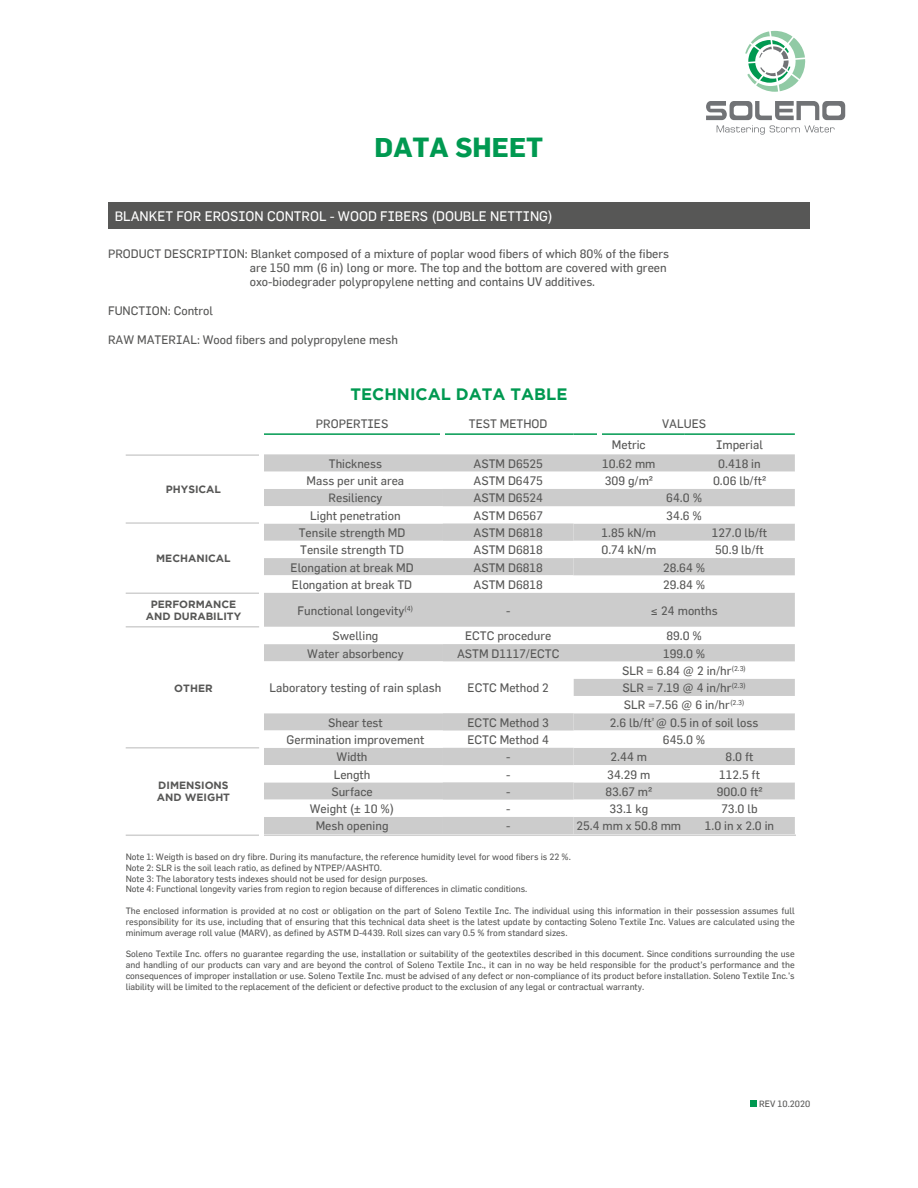
<style>
.page{position:relative;width:918px;height:1188px;background:#fff}
.page>*{position:absolute;margin:0;border:0;box-sizing:border-box;transform-origin:0 0}
.t1{font:27px "Soleno Mega Titre";color:#009951}
.t2{font:16.5px "Soleno titre";color:#009951}
.t3{font:13.5px "Soleno texte";color:#fff}
.t4{font:12px/17.2px "Soleno texte";color:#575756;text-align:justify}
.t5{font:10.5px/12px "Soleno titre";color:#575756;text-align:center}
.t6{font:9px/10.8px "Soleno texte";color:#575756;text-align:justify}
.s1{font-family:"Arial"}
.s2{font-family:"Avenir";font-weight:500;font-size:10.5px}
</style>
<div class="page">
<svg style="left:745px;top:31px;width:61px;height:61px"></svg>
<svg style="left:706px;top:101px;width:139px;height:34px"></svg>
<div style="left:750px;top:1101px;width:7px;height:6px;background:#009951"></div>
<div style="left:108px;top:202px;width:702px;height:28px;background:#575756"></div>
<svg style="left:264px;top:454px;width:531px;height:380px;background:#cdcdcd"></svg>
<svg style="left:264px;top:472px;width:179px;height:345px"></svg>
<svg style="left:443px;top:472px;width:352px;height:17px"></svg>
<svg style="left:443px;top:489px;width:352px;height:345px;fill:#ccc"></svg>
<hr style="left:261px;top:433px;width:182px;height:2px;background:#009951">
<hr style="left:443px;top:433px;width:130px;height:2px;background:#009951">
<hr style="left:573px;top:433px;width:111px;height:2px;background:#009951">
<hr style="left:684px;top:433px;width:111px;height:2px;background:#009951">
<hr style="left:126px;top:522px;width:136px;height:2px;background:#d0d0d0">
<hr style="left:126px;top:454px;width:136px;height:2px;background:#d0d0d0">
<hr style="left:126px;top:835px;width:670px;height:1px;background:#d0d0d0">
<hr style="left:126px;top:592px;width:136px;height:2px;background:#d0d0d0">
<hr style="left:259px;top:422px;width:4px;height:418px;background:#fff">
<hr style="left:126px;top:626px;width:133px;height:2px;background:#d0d0d0">
<hr style="left:126px;top:747px;width:133px;height:2px;background:#d0d0d0">
<h1 class="t1" style="left:375px;top:131px;width:170px">DATA SHEET</h1>
<h3 class="t3" style="left:115px;top:208px;width:440px">BLANKET FOR EROSION CONTROL - WOOD FIBERS (DOUBLE NETTING)</h3>
<p class="t4" style="left:250px;top:246px;width:421px;line-height:14.4px;text-align:left;text-indent:-142px">PRODUCT DESCRIPTION: Blanket composed of a mixture of poplar wood fibers of which 80% of the fibers are 150 mm (6 in) long or more. The top and the bottom are covered with green oxo-biodegrader polypropylene netting and contains UV additives.</p>
<h3 class="t4" style="left:108px;top:302px;width:107px">FUNCTION: Control</h3>
<h3 class="t4" style="left:108px;top:331px;width:292px">RAW MATERIAL: Wood fibers and polypropylene mesh</h3>
<p class="t5" style="left:166px;top:483px;width:57px">PHYSICAL</p>
<p class="t5" style="left:156px;top:552px;width:76px">MECHANICAL</p>
<h2 class="t2" style="left:351px;top:384px;width:218px">TECHNICAL DATA TABLE</h2>
<h3 class="t4" style="left:316px;top:414px;width:74px">PROPERTIES</h3>
<h3 class="t4" style="left:469px;top:414px;width:80px">TEST METHOD</h3>
<h3 class="t4" style="left:662px;top:414px;width:46px">VALUES</h3>
<h3 class="t4" style="left:612px;top:436px;width:35px">Metric</h3>
<h3 class="t4" style="left:716px;top:436px;width:48px">Imperial</h3>
<h3 class="t4" style="left:329px;top:455px;width:55px">Thickness</h3>
<h3 class="t4" style="left:474px;top:455px;width:71px">ASTM D6525</h3>
<h3 class="t4" style="left:602px;top:455px;width:55px">10.62 mm</h3>
<h3 class="t4" style="left:718px;top:455px;width:44px">0.418 in</h3>
<h3 class="t4" style="left:307px;top:472px;width:99px">Mass per unit area</h3>
<h3 class="t4" style="left:474px;top:472px;width:71px">ASTM D6475</h3>
<h3 class="t4" style="left:605px;top:472px;width:50px">309 g/m<span class="s1">²</span></h3>
<h3 class="t4" style="left:713px;top:472px;width:55px">0.06 lb/ft<span class="s1">²</span></h3>
<h3 class="t4" style="left:329px;top:489px;width:55px">Resiliency</h3>
<h3 class="t4" style="left:473px;top:489px;width:71px">ASTM D6524</h3>
<h3 class="t4" style="left:666px;top:489px;width:37px">64.0 %</h3>
<h3 class="t4" style="left:310px;top:506px;width:92px">Light penetration</h3>
<h3 class="t4" style="left:474px;top:506px;width:71px">ASTM D6567</h3>
<h3 class="t4" style="left:666px;top:506px;width:37px">34.6 %</h3>
<h3 class="t4" style="left:299px;top:524px;width:108px">Tensile strength MD</h3>
<h3 class="t4" style="left:474px;top:524px;width:71px">ASTM D6818</h3>
<h3 class="t4" style="left:602px;top:524px;width:56px">1.85 kN/m</h3>
<h3 class="t4" style="left:712px;top:524px;width:57px">127.0 lb/ft</h3>
<h3 class="t4" style="left:300px;top:541px;width:105px">Tensile strength TD</h3>
<h3 class="t4" style="left:474px;top:541px;width:71px">ASTM D6818</h3>
<h3 class="t4" style="left:601px;top:541px;width:56px">0.74 kN/m</h3>
<h3 class="t4" style="left:715px;top:541px;width:50px">50.9 lb/ft</h3>
<h3 class="t4" style="left:291px;top:558px;width:125px">Elongation at break MD</h3>
<h3 class="t4" style="left:474px;top:558px;width:71px">ASTM D6818</h3>
<h3 class="t4" style="left:663px;top:558px;width:44px">28.64 %</h3>
<h3 class="t4" style="left:292px;top:576px;width:122px">Elongation at break TD</h3>
<h3 class="t4" style="left:474px;top:576px;width:71px">ASTM D6818</h3>
<h3 class="t4" style="left:663px;top:576px;width:44px">29.84 %</h3>
<p class="t5" style="left:146px;top:598px;width:97px">PERFORMANCE<br>AND DURABILITY</p>
<h3 class="t4" style="left:298px;top:601px;width:117px">Functional longevity<sup>(4)</sup></h3>
<h3 class="t4" style="left:506px;top:601px;width:6px">-</h3>
<h3 class="t4" style="left:651px;top:601px;width:68px"><span class="s2">≤</span> 24 months</h3>
<p class="t5" style="left:174px;top:682px;width:40px">OTHER</p>
<h3 class="t4" style="left:332px;top:627px;width:48px">Swelling</h3>
<h3 class="t4" style="left:465px;top:627px;width:88px">ECTC procedure</h3>
<h3 class="t4" style="left:666px;top:627px;width:37px">89.0 %</h3>
<h3 class="t4" style="left:307px;top:644px;width:98px">Water absorbency</h3>
<h3 class="t4" style="left:457px;top:644px;width:104px">ASTM D1117/ECTC</h3>
<h3 class="t4" style="left:663px;top:644px;width:44px">199.0 %</h3>
<h3 class="t4" style="left:270px;top:679px;width:173px">Laboratory testing of rain splash</h3>
<h3 class="t4" style="left:468px;top:679px;width:83px">ECTC Method 2</h3>
<h3 class="t4" style="left:622px;top:662px;width:125px">SLR = 6.84 @ 2 in/hr<sup>(2.3)<br></sup>SLR = 7.19 @ 4 in/hr<sup>(2.3)<br></sup>SLR =7.56 @ 6 in/hr<sup>(2.3)</sup></h3>
<h3 class="t4" style="left:328px;top:713px;width:56px">Shear test</h3>
<h3 class="t4" style="left:468px;top:713px;width:83px">ECTC Method 3</h3>
<h3 class="t4" style="left:610px;top:713px;width:150px">2.6 lb/ft<sup>²</sup> @ 0.5 in of soil loss</h3>
<h3 class="t4" style="left:287px;top:731px;width:139px">Germination improvement</h3>
<h3 class="t4" style="left:467px;top:731px;width:83px">ECTC Method 4</h3>
<h3 class="t4" style="left:663px;top:731px;width:44px">645.0 %</h3>
<h3 class="t4" style="left:337px;top:748px;width:32px">Width</h3>
<h3 class="t4" style="left:506px;top:748px;width:6px">-</h3>
<h3 class="t4" style="left:611px;top:748px;width:38px">2.44 m</h3>
<h3 class="t4" style="left:726px;top:748px;width:29px">8.0 ft</h3>
<h3 class="t4" style="left:334px;top:765px;width:38px">Length</h3>
<h3 class="t4" style="left:506px;top:765px;width:6px">-</h3>
<h3 class="t4" style="left:607px;top:765px;width:45px">34.29 m</h3>
<h3 class="t4" style="left:719px;top:765px;width:42px">112.5 ft</h3>
<h3 class="t4" style="left:331px;top:783px;width:43px">Surface</h3>
<h3 class="t4" style="left:506px;top:783px;width:6px">-</h3>
<h3 class="t4" style="left:605px;top:783px;width:48px">83.67 m<span class="s1">²</span></h3>
<h3 class="t4" style="left:717px;top:783px;width:47px">900.0 ft<span class="s1">²</span></h3>
<h3 class="t4" style="left:310px;top:800px;width:86px">Weight (<span class="s1">±</span> 10 %)</h3>
<h3 class="t4" style="left:506px;top:800px;width:6px">-</h3>
<h3 class="t4" style="left:609px;top:800px;width:40px">33.1 kg</h3>
<h3 class="t4" style="left:721px;top:800px;width:38px">73.0 lb</h3>
<h3 class="t4" style="left:316px;top:817px;width:74px">Mesh opening</h3>
<h3 class="t4" style="left:506px;top:817px;width:6px">-</h3>
<h3 class="t4" style="left:576px;top:817px;width:106px">25.4 mm x 50.8 mm</h3>
<h3 class="t4" style="left:705px;top:817px;width:71px">1.0 in x 2.0 in</h3>
<p class="t6" style="left:126px;top:851px;width:447px;text-align:left">Note 1: Weigth is based on dry fibre. During its manufacture, the reference humidity level for wood fibers is 22 %.<br>Note 2: SLR is the soil leach ratio, as defined by NTPEP/AASHTO.<br>Note 3: The laboratory tests indexes should not be used for design purposes.<br>Note 4: Functional longevity varies from region to region because of differences in climatic conditions.</p>
<p class="t6" style="left:126px;top:905px;width:671px">The enclosed information is provided at no cost or obligation on the part of Soleno Textile Inc. The individual using this information in their possession assumes full responsibility for its use, including that of ensuring that this technical data sheet is the latest update by contacting Soleno Textile Inc. Values are calculated using the minimum average roll value (MARV), as defined by ASTM D-4439. Roll sizes can vary 0.5 % from standard sizes.</p>
<p class="t6" style="left:126px;top:948px;width:671px">Soleno Textile Inc. offers no guarantee regarding the use, installation or suitability of the geotextiles described in this document. Since conditions surrounding the use and handling of our products can vary and are beyond the control of Soleno Textile Inc., it can in no way be held responsible for the product’s performance and the consequences of improper installation or use. Soleno Textile Inc. must be advised of any defect or non-compliance of its product before installation. Soleno Textile Inc.’s liability will be limited to the replacement of the deficient or defective product to the exclusion of any legal or contractual warranty.</p>
<p class="t5" style="left:157px;top:779px;width:75px;text-align:left">DIMENSIONS<br>AND WEIGHT</p>
<p class="t6" style="left:759px;top:1098px;width:53px">REV 10.2020</p>
</div>
